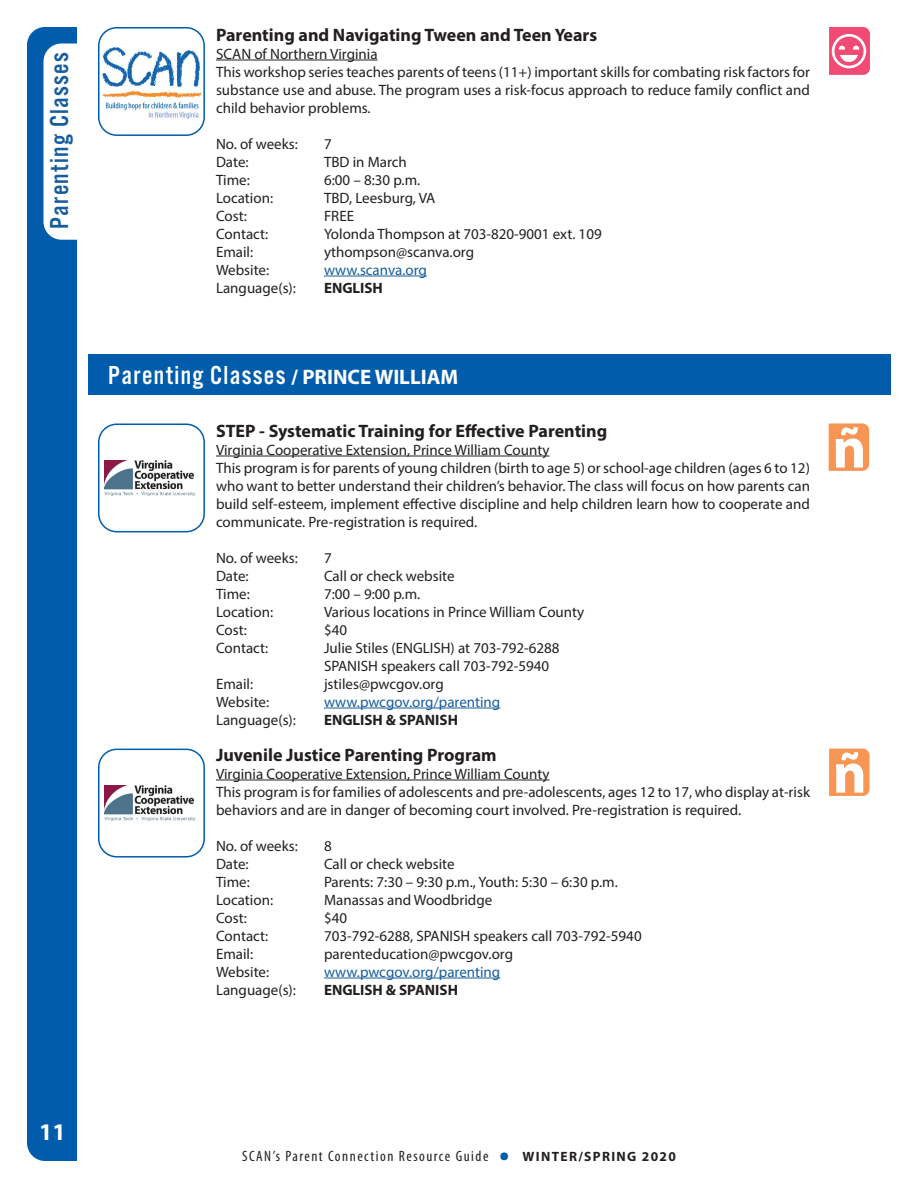
<style>
.page{position:relative;width:918px;height:1188px;background:#fff}
.page>*{position:absolute;margin:0;border:0;box-sizing:border-box;transform-origin:0 0}
.t1{font:700 condensed 36px "Myriad Pro";color:#015dab}
.t2{font:27px "Alternate Got No 3 D";letter-spacing:.05em;color:#fff}
.t3{font:27px "Alternate Got No 3 D";letter-spacing:.05em;color:#175d9e}
.t4{font:700 24px "Myriad Pro";color:#fff}
.t5{font:700 18px "Myriad Pro";color:#231f20}
.t6{font:15px/18px "Myriad Pro";color:#231f20}
.t7{font:15px "Myriad Pro";color:#175d9e}
.t8{font:700 15px "Myriad Pro";color:#231f20}
.t9{font:condensed 15px "Myriad Pro";letter-spacing:.1em;color:#231f20}
.t10{font:700 13.5px "Myriad Pro";letter-spacing:.1em;color:#231f20}
.s1{font-family:"Myriad Pro";font-weight:700;font-size:21px}
</style>
<div class="page">
<hr style="left:216px;top:60px;width:162px;height:1px;background:#231f20">
<hr style="left:324px;top:276px;width:103px;height:1px;background:#175d9e">
<hr style="left:216px;top:456px;width:334px;height:1px;background:#231f20">
<hr style="left:324px;top:708px;width:176px;height:1px;background:#175d9e">
<hr style="left:216px;top:780px;width:334px;height:1px;background:#231f20">
<hr style="left:324px;top:978px;width:176px;height:1px;background:#175d9e">
<div style="left:27px;top:27px;width:67px;height:1134px;background:#015dab;border-radius:18px"></div>
<div style="left:77px;top:19px;width:40px;height:1142px;background:#fff"></div>
<div style="left:44px;top:44px;width:64px;height:196px;background:#fff;border-radius:18px"></div>
<div style="left:89px;top:354px;width:802px;height:41px;background:#015dab"></div>
<svg style="left:829px;top:749px;width:41px;height:47px"></svg>
<div style="left:98px;top:749px;width:107px;height:109px;border:2px solid #015dab;border-radius:18px"></div>
<img style="left:104px;top:786px;width:92px;height:35px">
<div style="left:98px;top:423px;width:107px;height:109px;border:2px solid #015dab;border-radius:18px"></div>
<img style="left:104px;top:460px;width:92px;height:36px">
<svg style="left:829px;top:423px;width:40px;height:48px"></svg>
<div style="left:98px;top:27px;width:107px;height:109px;border:2px solid #015dab;border-radius:18px"></div>
<img style="left:102px;top:47px;width:99px;height:72px">
<svg style="left:829px;top:27px;width:41px;height:48px"></svg>
<h2 class="t3" style="left:45px;top:229px;width:179px;rotate:-90deg">Parenting Classes</h2>
<p class="t5" style="left:216px;top:23px;width:383px">Parenting and Navigating Tween and Teen Years</p>
<p class="t6" style="left:216px;top:44px;width:596px">SCAN of Northern Virginia<br>This workshop series teaches parents of teens (11+) important skills for combating risk factors for substance use and abuse. The program uses a risk-focus approach to reduce family conflict and child behavior problems.</p>
<p class="t6" style="left:216px;top:134px;width:83px">No. of weeks:</p>
<p class="t6" style="left:324px;top:134px;width:9px">7</p>
<p class="t6" style="left:216px;top:152px;width:34px">Date:</p>
<p class="t6" style="left:324px;top:152px;width:84px">TBD in March</p>
<p class="t6" style="left:216px;top:170px;width:35px">Time:</p>
<p class="t6" style="left:324px;top:170px;width:98px">6:00 – 8:30 p.m.</p>
<p class="t6" style="left:216px;top:188px;width:59px">Location:</p>
<p class="t6" style="left:324px;top:188px;width:113px">TBD, Leesburg, VA</p>
<p class="t6" style="left:216px;top:206px;width:32px">Cost:</p>
<p class="t6" style="left:324px;top:206px;width:32px">FREE</p>
<p class="t6" style="left:216px;top:224px;width:54px">Contact:</p>
<p class="t6" style="left:324px;top:224px;width:279px">Yolonda Thompson at 703-820-9001 ext. 109</p>
<p class="t6" style="left:216px;top:242px;width:39px">Email:</p>
<p class="t6" style="left:324px;top:242px;width:152px">ythompson@scanva.org</p>
<p class="t6" style="left:216px;top:260px;width:55px">Website:</p>
<p class="t7" style="left:324px;top:260px;width:104px">www.scanva.org</p>
<p class="t6" style="left:216px;top:278px;width:81px">Language(s):</p>
<p class="t8" style="left:324px;top:278px;width:60px">ENGLISH</p>
<h2 class="t2" style="left:108px;top:361px;width:352px">Parenting Classes <span class="s1">/ PRINCE WILLIAM</span></h2>
<p class="t5" style="left:216px;top:419px;width:393px">STEP - Systematic Training for Effective Parenting</p>
<p class="t6" style="left:216px;top:440px;width:596px">Virginia Cooperative Extension, Prince William County<br>This program is for parents of young children (birth to age 5) or school-age children (ages 6 to 12) who want to better understand their children’s behavior. The class will focus on how parents can build self-esteem, implement effective discipline and help children learn how to cooperate and communicate. Pre-registration is required.</p>
<p class="t6" style="left:216px;top:548px;width:83px">No. of weeks:</p>
<p class="t6" style="left:324px;top:548px;width:9px">7</p>
<p class="t6" style="left:216px;top:566px;width:34px">Date:</p>
<p class="t6" style="left:324px;top:566px;width:132px">Call or check website</p>
<p class="t6" style="left:216px;top:584px;width:35px">Time:</p>
<p class="t6" style="left:324px;top:584px;width:98px">7:00 – 9:00 p.m.</p>
<p class="t6" style="left:216px;top:602px;width:59px">Location:</p>
<p class="t6" style="left:324px;top:602px;width:262px">Various locations in Prince William County</p>
<p class="t6" style="left:216px;top:620px;width:32px">Cost:</p>
<p class="t6" style="left:324px;top:620px;width:25px">$40</p>
<p class="t6" style="left:216px;top:638px;width:54px">Contact:</p>
<p class="t6" style="left:324px;top:638px;width:237px">Julie Stiles (ENGLISH) at 703-792-6288<br>SPANISH speakers call 703-792-5940</p>
<p class="t6" style="left:216px;top:674px;width:39px">Email:</p>
<p class="t6" style="left:324px;top:674px;width:121px">jstiles@pwcgov.org</p>
<p class="t6" style="left:216px;top:692px;width:55px">Website:</p>
<p class="t7" style="left:324px;top:692px;width:178px">www.pwcgov.org/parenting</p>
<p class="t6" style="left:216px;top:710px;width:81px">Language(s):</p>
<p class="t8" style="left:324px;top:710px;width:136px">ENGLISH &amp; SPANISH</p>
<p class="t5" style="left:216px;top:743px;width:282px">Juvenile Justice Parenting Program</p>
<p class="t6" style="left:216px;top:764px;width:596px">Virginia Cooperative Extension, Prince William County<br>This program is for families of adolescents and pre-adolescents, ages 12 to 17, who display at-risk behaviors and are in danger of becoming court involved. Pre-registration is required.</p>
<p class="t6" style="left:216px;top:836px;width:83px">No. of weeks:</p>
<p class="t6" style="left:324px;top:836px;width:9px">8</p>
<p class="t6" style="left:216px;top:854px;width:34px">Date:</p>
<p class="t6" style="left:324px;top:854px;width:132px">Call or check website</p>
<p class="t6" style="left:216px;top:872px;width:35px">Time:</p>
<p class="t6" style="left:324px;top:872px;width:295px">Parents: 7:30 – 9:30 p.m., Youth: 5:30 – 6:30 p.m.</p>
<p class="t6" style="left:216px;top:890px;width:59px">Location:</p>
<p class="t6" style="left:324px;top:890px;width:170px">Manassas and Woodbridge</p>
<p class="t6" style="left:216px;top:908px;width:32px">Cost:</p>
<p class="t6" style="left:324px;top:908px;width:25px">$40</p>
<p class="t6" style="left:216px;top:926px;width:54px">Contact:</p>
<p class="t6" style="left:324px;top:926px;width:319px">703-792-6288, SPANISH speakers call 703-792-5940</p>
<p class="t6" style="left:216px;top:944px;width:39px">Email:</p>
<p class="t6" style="left:324px;top:944px;width:191px">parenteducation@pwcgov.org</p>
<p class="t6" style="left:216px;top:962px;width:55px">Website:</p>
<p class="t7" style="left:324px;top:962px;width:178px">www.pwcgov.org/parenting</p>
<p class="t6" style="left:216px;top:980px;width:81px">Language(s):</p>
<p class="t8" style="left:324px;top:980px;width:136px">ENGLISH &amp; SPANISH</p>
<h3 class="t4" style="left:33px;top:1103px;width:28px">11</h3>
<h3 class="t4" style="left:39px;top:1117px;width:28px">11</h3>
<p class="t9" style="left:242px;top:1147px;width:248px">SCAN’s Parent Connection Resource Guide</p>
<h1 class="t1" style="left:499px;top:1131px;width:12px">•</h1>
<p class="t10" style="left:523px;top:1148px;width:155px">WINTER/SPRING 2020</p>
</div>
